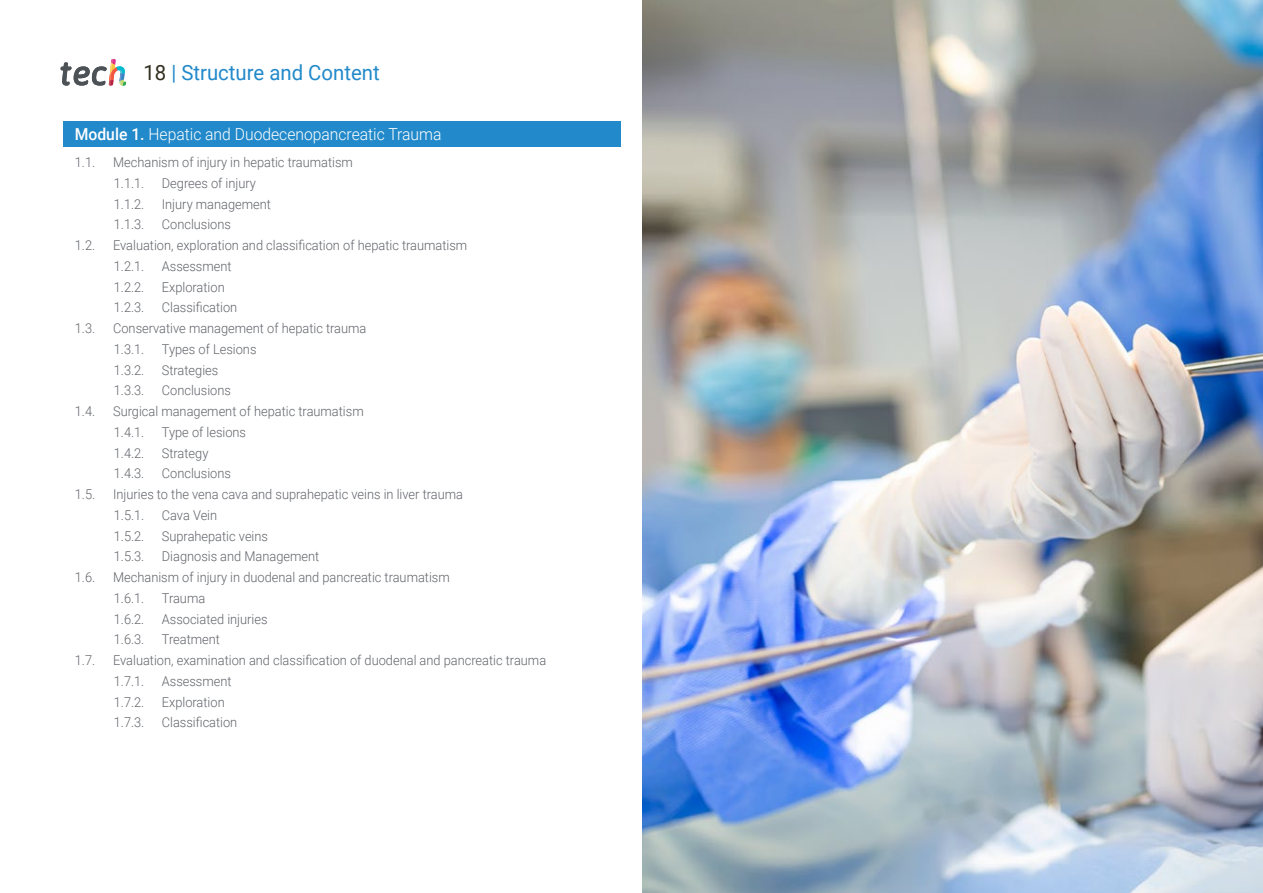
<style>
.page{position:relative;width:1263px;height:893px;background:#fff}
.page>*{position:absolute;margin:0;border:0;box-sizing:border-box;transform-origin:0 0}
.t1{font:21px "Roboto";color:#2289ca}
.t2{font:300 16.5px "Roboto";color:#fff;scale:.95 1}
.t3{font:300 13.5px/20.7px "Roboto";color:#61646a;scale:.95 1}
.s1{color:#312e20}
.s2{font-weight:500}
</style>
<div class="page">
<img style="left:642px;top:0;width:621px;height:893px">
<div style="left:64px;top:121px;width:557px;height:25px;background:#2289ca"></div>
<svg style="left:61px;top:59px;width:65px;height:27px"></svg>
<h1 class="t1" style="left:144px;top:57px;width:238px"><span class="s1">18</span> | Structure and Content</h1>
<p class="t2" style="left:75px;top:123px;width:387px"><span class="s2">Module 1.</span> Hepatic and Duodecenopancreatic Trauma</p>
<p class="t3" style="left:75px;top:151px;width:23px">1.1.</p>
<p class="t3" style="left:113px;top:151px;width:254px">Mechanism of injury in hepatic traumatism<br>1.1.1.</p>
<p class="t3" style="left:162px;top:172px;width:101px">Degrees of injury</p>
<p class="t3" style="left:114px;top:193px;width:34px">1.1.2.</p>
<p class="t3" style="left:162px;top:193px;width:116px">Injury management</p>
<p class="t3" style="left:114px;top:214px;width:34px">1.1.3.</p>
<p class="t3" style="left:162px;top:214px;width:74px">Conclusions</p>
<p class="t3" style="left:75px;top:234px;width:23px">1.2.</p>
<p class="t3" style="left:113px;top:234px;width:374px">Evaluation, exploration and classification of hepatic traumatism<br>1.2.1.</p>
<p class="t3" style="left:162px;top:255px;width:75px">Assessment</p>
<p class="t3" style="left:114px;top:276px;width:34px">1.2.2.</p>
<p class="t3" style="left:162px;top:276px;width:68px">Exploration</p>
<p class="t3" style="left:114px;top:297px;width:34px">1.2.3.</p>
<p class="t3" style="left:162px;top:297px;width:81px">Classification</p>
<p class="t3" style="left:75px;top:317px;width:23px">1.3.</p>
<p class="t3" style="left:113px;top:317px;width:268px">Conservative management of hepatic trauma<br>1.3.1.</p>
<p class="t3" style="left:162px;top:338px;width:101px">Types of Lesions</p>
<p class="t3" style="left:114px;top:359px;width:34px">1.3.2.</p>
<p class="t3" style="left:162px;top:359px;width:61px">Strategies</p>
<p class="t3" style="left:114px;top:380px;width:34px">1.3.3.</p>
<p class="t3" style="left:162px;top:380px;width:74px">Conclusions</p>
<p class="t3" style="left:75px;top:400px;width:23px">1.4.</p>
<p class="t3" style="left:113px;top:400px;width:265px">Surgical management of hepatic traumatism<br>1.4.1.</p>
<p class="t3" style="left:162px;top:421px;width:90px">Type of lesions</p>
<p class="t3" style="left:114px;top:442px;width:34px">1.4.2.</p>
<p class="t3" style="left:162px;top:442px;width:51px">Strategy</p>
<p class="t3" style="left:114px;top:463px;width:34px">1.4.3.</p>
<p class="t3" style="left:162px;top:463px;width:74px">Conclusions</p>
<p class="t3" style="left:75px;top:483px;width:23px">1.5.</p>
<p class="t3" style="left:113px;top:483px;width:370px">Injuries to the vena cava and suprahepatic veins in liver trauma<br>1.5.1.</p>
<p class="t3" style="left:162px;top:504px;width:60px">Cava Vein</p>
<p class="t3" style="left:114px;top:525px;width:34px">1.5.2.</p>
<p class="t3" style="left:162px;top:525px;width:113px">Suprahepatic veins</p>
<p class="t3" style="left:114px;top:546px;width:34px">1.5.3.</p>
<p class="t3" style="left:162px;top:546px;width:167px">Diagnosis and Management</p>
<p class="t3" style="left:75px;top:566px;width:23px">1.6.</p>
<p class="t3" style="left:113px;top:566px;width:356px">Mechanism of injury in duodenal and pancreatic traumatism<br>1.6.1.</p>
<p class="t3" style="left:162px;top:587px;width:47px">Trauma</p>
<p class="t3" style="left:114px;top:608px;width:34px">1.6.2.</p>
<p class="t3" style="left:162px;top:608px;width:113px">Associated injuries</p>
<p class="t3" style="left:114px;top:629px;width:34px">1.6.3.</p>
<p class="t3" style="left:162px;top:629px;width:63px">Treatment</p>
<p class="t3" style="left:75px;top:649px;width:23px">1.7.</p>
<p class="t3" style="left:113px;top:649px;width:457px">Evaluation, examination and classification of duodenal and pancreatic trauma<br>1.7.1.</p>
<p class="t3" style="left:162px;top:670px;width:75px">Assessment</p>
<p class="t3" style="left:114px;top:691px;width:34px">1.7.2.</p>
<p class="t3" style="left:162px;top:691px;width:68px">Exploration</p>
<p class="t3" style="left:114px;top:712px;width:34px">1.7.3.</p>
<p class="t3" style="left:162px;top:712px;width:81px">Classification</p>
</div>
